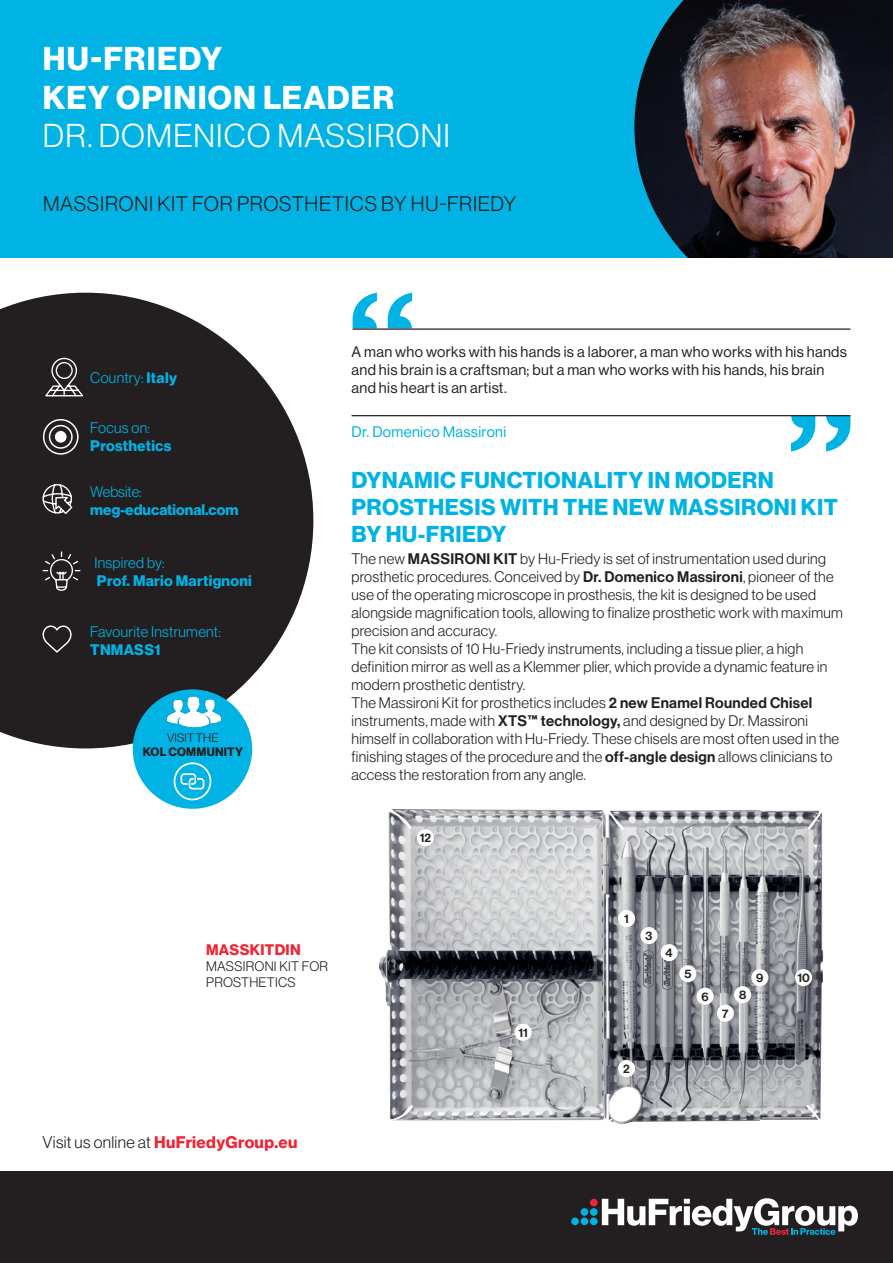
<style>
.page{position:relative;width:893px;height:1263px;background:#fff}
.page>*{position:absolute;margin:0;border:0;box-sizing:border-box;transform-origin:0 0}
.t1{font:32.4px/38.8px "N Haas Grotesk DS Pro 45 Lt";letter-spacing:.035em;color:#fff}
.t2{font:32.4px "N Haas Grotesk DS Pro 75 Bd";letter-spacing:.04em;color:#fff}
.t3{font:22.5px/27px "N Haas Grotesk DS Pro 75 Bd";letter-spacing:.02em;color:#00b3e4}
.t4{font:20.55px "N Haas Grotesk DS Pro 45 Lt";letter-spacing:.035em;color:#231f20}
.t5{font:16.5px "N Haas Grotesk DS Pro 75 Bd";letter-spacing:.025em;color:#ed2736}
.t6{font:15px/18px "N Haas Grotesk DS Pro 45 Lt";letter-spacing:.02em;color:#231f20}
.t7{font:15px/18px "N Haas Grotesk DS Pro 55 Rg";letter-spacing:.02em;color:#231f20}
.t8{font:15px "N Haas Grotesk DS Pro 45 Lt";letter-spacing:.02em;color:#00b3e4}
.t9{font:15px "N Haas Grotesk DS Pro 75 Bd";letter-spacing:.02em;color:#00b3e4}
.t10{font:15px "N Haas Grotesk DS Pro 55 Rg";letter-spacing:.02em;color:#00b3e4}
.t11{font:15px "N Haas Grotesk DS Pro 75 Bd";color:#00b3e4}
.Partcode{font:15px "N Haas Grotesk DS Pro 75 Bd";letter-spacing:.02em;color:#ed2736}
.t12{font:15px "N Haas Grotesk DS Pro 45 Lt";color:#00b3e4}
.Product_Description{font:13.5px/16.2px "N Haas Grotesk DS Pro 45 Lt";letter-spacing:.02em;color:#231f20}
.t13{font:12.15px "N Haas Grotesk DS Pro 65 Md";color:#231f20}
.body{font:12px/14.4px "N Haas Grotesk DS Pro 75 Bd";letter-spacing:.02em;color:#231f20;text-align:center}
.s1{font-family:"N Haas Grotesk DS Pro 75 Bd"}
.s2{font-family:"N Haas Grotesk DS Pro 45 Lt"}
.s3{font-family:"N Haas Grotesk DS Pro 65 Md"}
.s4{font-family:"N Haas Grotesk DS Pro 45 Lt";color:#231f20}
</style>
<div class="page">
<img style="left:379px;top:809px;width:444px;height:315px">
<svg style="left:0;top:293px;width:313px;height:455px;background:#444141"></svg>
<div style="left:0;top:0;width:404px;height:260px;background:#00b3e4"></div>
<img style="left:690px;top:0;width:203px;height:258px">
<svg style="left:404px;top:0;width:286px;height:258px;background:#029dc8"></svg>
<svg style="left:353px;top:293px;width:59px;height:35px"></svg>
<hr style="left:353px;top:328px;width:497px;height:2px;background:#231f20">
<svg style="left:791px;top:416px;width:59px;height:35px"></svg>
<hr style="left:351px;top:415px;width:499px;height:1px;background:#231f20">
<div style="left:0;top:1171px;width:893px;height:92px;background:#231f20"></div>
<div style="left:590px;top:1217px;width:8px;height:8px;background:#00b3e4;border-radius:50%"></div>
<div style="left:590px;top:1208px;width:8px;height:8px;background:#00b3e4;border-radius:50%"></div>
<div style="left:581px;top:1217px;width:7px;height:8px;background:#00b3e4;border-radius:50%"></div>
<div style="left:571px;top:1217px;width:8px;height:8px;background:#00b3e4;border-radius:50%"></div>
<div style="left:581px;top:1208px;width:7px;height:8px;background:#00b3e4;border-radius:50%"></div>
<div style="left:590px;top:1199px;width:8px;height:7px;background:#ed2736;border-radius:50%"></div>
<svg style="left:602px;top:1198px;width:256px;height:37px"></svg>
<div style="left:0;top:258px;width:893px;height:33px;background:#fff"></div>
<div style="left:133px;top:689px;width:119px;height:120px;background:#00b3e4;border-radius:50%"></div>
<img style="left:161px;top:688px;width:67px;height:40px">
<div style="left:174px;top:762px;width:37px;height:38px;border:2px solid #fff;border-radius:50%"></div>
<svg style="left:181px;top:773px;width:23px;height:16px"></svg>
<div style="left:618px;top:1060px;width:17px;height:17px;background:#fff;border-radius:50%"></div>
<div style="left:618px;top:910px;width:17px;height:17px;background:#fff;border-radius:50%"></div>
<div style="left:661px;top:944px;width:17px;height:17px;background:#fff;border-radius:50%"></div>
<div style="left:679px;top:965px;width:17px;height:17px;background:#fff;border-radius:50%"></div>
<div style="left:697px;top:988px;width:17px;height:17px;background:#fff;border-radius:50%"></div>
<div style="left:717px;top:1005px;width:17px;height:17px;background:#fff;border-radius:50%"></div>
<div style="left:734px;top:986px;width:17px;height:17px;background:#fff;border-radius:50%"></div>
<div style="left:751px;top:969px;width:17px;height:17px;background:#fff;border-radius:50%"></div>
<div style="left:795px;top:969px;width:17px;height:17px;background:#fff;border-radius:50%"></div>
<div style="left:515px;top:1024px;width:17px;height:17px;background:#fff;border-radius:50%"></div>
<div style="left:417px;top:829px;width:17px;height:17px;background:#fff;border-radius:50%"></div>
<div style="left:640px;top:927px;width:18px;height:17px;background:#fff;border-radius:50%"></div>
<svg style="left:42px;top:418px;width:37px;height:37px"></svg>
<div style="left:55px;top:431px;width:12px;height:12px;background:#fff;border-radius:50%"></div>
<svg style="left:43px;top:357px;width:42px;height:41px;background:#4f4c4c"></svg>
<svg style="left:42px;top:483px;width:32px;height:32px"></svg>
<svg style="left:42px;top:551px;width:39px;height:40px;background:#444041"></svg>
<svg style="left:42px;top:625px;width:30px;height:28px"></svg>
<p class="t2" style="left:43px;top:39px;width:181px">HU-FRIEDY</p>
<p class="t1" style="left:43px;top:78px;width:409px"><span class="s1">KEY OPINION LEADER<br></span>DR. DOMENICO MASSIRONI</p>
<p class="t4" style="left:43px;top:192px;width:475px">MASSIRONI KIT FOR PROSTHETICS BY HU-FRIEDY</p>
<p class="t8" style="left:90px;top:369px;width:88px">Country: <span class="s1">Italy</span></p>
<p class="t8" style="left:90px;top:420px;width:61px">Focus on:</p>
<p class="t9" style="left:90px;top:437px;width:83px">Prosthetics</p>
<p class="t12" style="left:90px;top:484px;width:53px">Website:</p>
<p class="t11" style="left:90px;top:501px;width:150px">meg-educational.com</p>
<p class="t8" style="left:94px;top:554px;width:72px">Inspired by:</p>
<p class="t9" style="left:97px;top:572px;width:156px">Prof. Mario Martignoni</p>
<p class="t8" style="left:90px;top:623px;width:132px">Favourite Instrument:</p>
<p class="t9" style="left:90px;top:641px;width:72px">TNMASS1</p>
<p class="body" style="left:143px;top:730px;width:102px"><span class="s2">VISIT THE<br></span>KOL COMMUNITY</p>
<p class="t7" style="left:351px;top:343px;width:497px">A man who works with his hands is a laborer, a man who works with his hands and his brain is a craftsman; but a man who works with his hands, his brain and his heart is an artist.</p>
<p class="t10" style="left:351px;top:423px;width:156px">Dr. Domenico Massironi</p>
<p class="t3" style="left:351px;top:466px;width:488px">DYNAMIC FUNCTIONALITY IN MODERN<br>PROSTHESIS WITH THE NEW MASSIRONI KIT<br>BY HU-FRIEDY</p>
<p class="t6" style="left:351px;top:550px;width:493px">The new <span class="s3">MASSIRONI KIT</span> by Hu-Friedy is set of instrumentation used during prosthetic procedures. Conceived by <span class="s3">Dr. Domenico Massironi</span>, pioneer of the use of the operating microscope in prosthesis, the kit is designed to be used alongside magnification tools, allowing to finalize prosthetic work with maximum precision and accuracy.</p>
<p class="t6" style="left:351px;top:640px;width:477px">The kit consists of 10 Hu-Friedy instruments, including a tissue plier, a high definition mirror as well as a Klemmer plier, which provide a dynamic feature in modern prosthetic dentistry.</p>
<p class="t6" style="left:351px;top:694px;width:489px">The Massironi Kit for prosthetics includes <span class="s3">2 new Enamel Rounded Chisel </span>instruments, made with <span class="s3">XTS</span><span class="s1">™</span> <span class="s3">technology,</span> and designed by Dr. Massironi himself in collaboration with Hu-Friedy. These chisels are most often used in the finishing stages of the procedure and the <span class="s3">off-angle design</span> allows clinicians to access the restoration from any angle.</p>
<p class="t13" style="left:420px;top:831px;width:13px">12</p>
<p class="Partcode" style="left:206px;top:940px;width:96px">MASSKITDIN</p>
<p class="Product_Description" style="left:206px;top:958px;width:123px">MASSIRONI KIT FOR<br>PROSTHETICS</p>
<p class="t5" style="left:43px;top:1133px;width:257px"><span class="s4">Visit us online at</span> HuFriedyGroup.eu</p>
<p class="t13" style="left:518px;top:1025px;width:11px">11</p>
<p class="t13" style="left:624px;top:912px;width:6px">1</p>
<p class="t13" style="left:646px;top:929px;width:8px">3</p>
<p class="t13" style="left:666px;top:946px;width:9px">4</p>
<p class="t13" style="left:684px;top:967px;width:9px">5</p>
<p class="t13" style="left:701px;top:989px;width:9px">6</p>
<p class="t13" style="left:722px;top:1006px;width:8px">7</p>
<p class="t13" style="left:739px;top:988px;width:9px">8</p>
<p class="t13" style="left:756px;top:971px;width:9px">9</p>
<p class="t13" style="left:797px;top:971px;width:14px">10</p>
<p class="t13" style="left:623px;top:1062px;width:8px">2</p>
</div>
